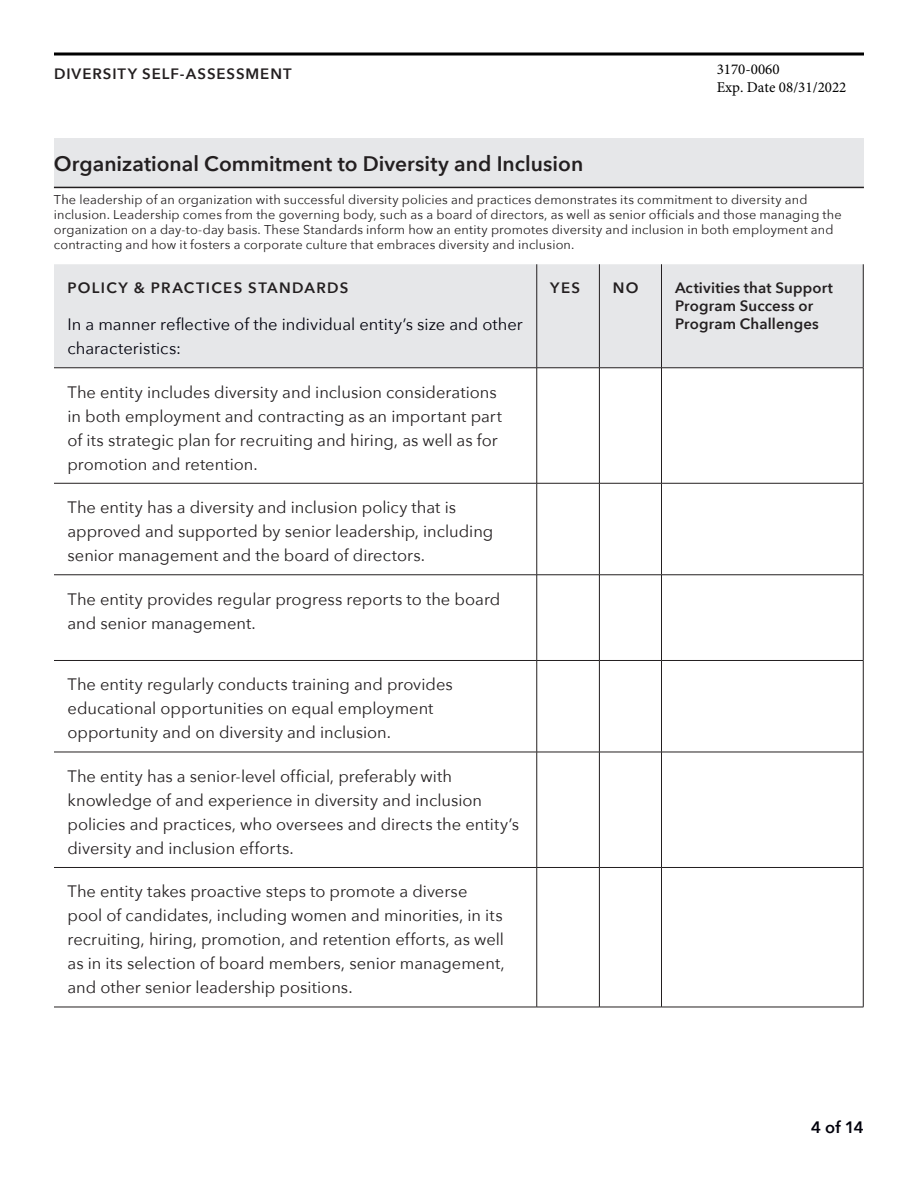
<style>
.page{position:relative;width:918px;height:1188px;background:#fff}
.page>*{position:absolute;margin:0;border:0;box-sizing:border-box;transform-origin:0 0}
.t1{font:600 21px "Avenir Next";color:#231f20}
.t2{font:16.5px/24px "Avenir Next";color:#231f20}
.t3{font:16.5px/24px "Avenir Next";color:#00000b}
.t4{font:600 16.5px "Avenir Next";color:#00000b}
.t5{font:600 15px/18px "Avenir Next";letter-spacing:.01em;color:#231f20}
.t6{font:600 15px "Avenir Next";letter-spacing:.045em;color:#231f20}
.t7{font:600 15px "Avenir Next";letter-spacing:.085em;color:#231f20}
.t8{font:15px/18px "Minion Pro";color:#000}
.t9{font:12.75px/15px "Avenir Next";letter-spacing:.01em;color:#231f20}
.s1{color:#e6e7e9}
</style>
<div class="page">
<svg style="left:54px;top:52px;width:810px;height:4px;background:#3f3f3f"></svg>
<div style="left:54px;top:138px;width:810px;height:49px;background:#e6e7e9"></div>
<hr style="left:54px;top:187px;width:810px;height:1px;background:#231f20">
<div style="left:54px;top:264px;width:809px;height:104px;background:#e6e7e9"></div>
<hr style="left:537px;top:368px;width:1px;height:115px;background:#231f20">
<hr style="left:599px;top:368px;width:1px;height:115px;background:#231f20">
<hr style="left:661px;top:368px;width:1px;height:115px;background:#231f20">
<hr style="left:537px;top:483px;width:1px;height:92px;background:#231f20">
<hr style="left:599px;top:483px;width:1px;height:92px;background:#231f20">
<hr style="left:661px;top:483px;width:1px;height:92px;background:#231f20">
<hr style="left:54px;top:575px;width:483px;height:1px;background:#231f20">
<hr style="left:537px;top:575px;width:62px;height:1px;background:#231f20">
<hr style="left:537px;top:575px;width:1px;height:85px;background:#231f20">
<hr style="left:599px;top:575px;width:63px;height:1px;background:#231f20">
<hr style="left:599px;top:575px;width:1px;height:85px;background:#231f20">
<hr style="left:662px;top:575px;width:201px;height:1px;background:#231f20">
<hr style="left:661px;top:575px;width:1px;height:85px;background:#231f20">
<hr style="left:54px;top:660px;width:483px;height:1px;background:#231f20">
<hr style="left:537px;top:660px;width:62px;height:1px;background:#231f20">
<hr style="left:537px;top:661px;width:1px;height:91px;background:#231f20">
<hr style="left:599px;top:660px;width:63px;height:1px;background:#231f20">
<hr style="left:599px;top:661px;width:1px;height:91px;background:#231f20">
<hr style="left:662px;top:660px;width:201px;height:1px;background:#231f20">
<hr style="left:661px;top:661px;width:1px;height:91px;background:#231f20">
<hr style="left:54px;top:752px;width:483px;height:1px;background:#231f20">
<hr style="left:537px;top:752px;width:62px;height:1px;background:#231f20">
<hr style="left:537px;top:752px;width:1px;height:115px;background:#231f20">
<hr style="left:599px;top:752px;width:63px;height:1px;background:#231f20">
<hr style="left:599px;top:752px;width:1px;height:115px;background:#231f20">
<hr style="left:662px;top:752px;width:201px;height:1px;background:#231f20">
<hr style="left:661px;top:752px;width:1px;height:115px;background:#231f20">
<hr style="left:54px;top:867px;width:483px;height:1px;background:#231f20">
<hr style="left:537px;top:867px;width:62px;height:1px;background:#231f20">
<hr style="left:537px;top:868px;width:1px;height:139px;background:#231f20">
<hr style="left:599px;top:867px;width:63px;height:1px;background:#231f20">
<hr style="left:599px;top:868px;width:1px;height:139px;background:#231f20">
<hr style="left:662px;top:867px;width:201px;height:1px;background:#231f20">
<hr style="left:661px;top:868px;width:1px;height:139px;background:#231f20">
<hr style="left:54px;top:1007px;width:483px;height:1px;background:#231f20">
<hr style="left:537px;top:1007px;width:62px;height:1px;background:#231f20">
<hr style="left:599px;top:1007px;width:63px;height:1px;background:#231f20">
<hr style="left:662px;top:1007px;width:201px;height:1px;background:#231f20">
<hr style="left:54px;top:483px;width:483px;height:1px;background:#231f20">
<hr style="left:537px;top:483px;width:62px;height:1px;background:#231f20">
<hr style="left:599px;top:483px;width:63px;height:1px;background:#231f20">
<hr style="left:662px;top:483px;width:201px;height:1px;background:#231f20">
<hr style="left:863px;top:368px;width:1px;height:115px;background:#231f20">
<hr style="left:863px;top:483px;width:1px;height:92px;background:#231f20">
<hr style="left:863px;top:575px;width:1px;height:85px;background:#231f20">
<hr style="left:863px;top:661px;width:1px;height:91px;background:#231f20">
<hr style="left:863px;top:752px;width:1px;height:115px;background:#231f20">
<hr style="left:863px;top:868px;width:1px;height:139px;background:#231f20">
<hr style="left:537px;top:264px;width:1px;height:104px;background:#231f20">
<hr style="left:599px;top:264px;width:1px;height:104px;background:#231f20">
<hr style="left:661px;top:264px;width:1px;height:104px;background:#231f20">
<hr style="left:863px;top:264px;width:1px;height:104px;background:#231f20">
<hr style="left:54px;top:368px;width:483px;height:1px;background:#231f20">
<hr style="left:537px;top:368px;width:62px;height:1px;background:#231f20">
<hr style="left:599px;top:368px;width:63px;height:1px;background:#231f20">
<hr style="left:662px;top:368px;width:201px;height:1px;background:#231f20">
<p class="t6" style="left:54px;top:61px;width:239px">DIVERSITY SELF-ASSESSMENT</p>
<p class="t1" style="left:54px;top:146px;width:531px">Organizational Commitment to Diversity and Inclusion</p>
<p class="t8" style="left:717px;top:60px;width:131px">3170-0060<br>Exp. Date 08/31/2022</p>
<p class="t9" style="left:54px;top:192px;width:789px">The leadership of an organization with successful diversity policies and practices demonstrates its commitment to diversity and inclusion. Leadership comes from the governing body, such as a board of directors, as well as senior officials and those managing the organization on a day-to-day basis. These Standards inform how an entity promotes diversity and inclusion in both employment and contracting and how it fosters a corporate culture that embraces diversity and inclusion.</p>
<p class="t7" style="left:68px;top:275px;width:303px">POLICY &amp; PRACTICES STANDARDS<span class="s1">L]]</span></p>
<p class="t3" style="left:68px;top:312px;width:457px">In a manner reflective of the individual entity’s size and other characteristics:</p>
<p class="t2" style="left:68px;top:379px;width:436px">The entity includes diversity and inclusion considerations in both employment and contracting as an important part of its strategic plan for recruiting and hiring, as well as for promotion and retention.</p>
<p class="t2" style="left:68px;top:495px;width:427px">The entity has a diversity and inclusion policy that is approved and supported by senior leadership, including senior management and the board of directors.</p>
<p class="t2" style="left:68px;top:586px;width:434px">The entity provides regular progress reports to the board and senior management.</p>
<p class="t2" style="left:68px;top:672px;width:387px">The entity regularly conducts training and provides educational opportunities on equal employment opportunity and on diversity and inclusion.</p>
<p class="t2" style="left:68px;top:764px;width:453px">The entity has a senior-level official, preferably with knowledge of and experience in diversity and inclusion policies and practices, who oversees and directs the entity’s diversity and inclusion efforts.</p>
<p class="t2" style="left:68px;top:879px;width:439px">The entity takes proactive steps to promote a diverse pool of candidates, including women and minorities, in its recruiting, hiring, promotion, and retention efforts, as well as in its selection of board members, senior management, and other senior leadership positions.</p>
<p class="t6" style="left:550px;top:275px;width:37px">YES<span class="s1">.</span></p>
<p class="t5" style="left:675px;top:278px;width:159px;text-indent:-62px">NO<span class="s1">.</span> Activities that Support<br>Program Success or<br>Program Challenges<span class="s1">.</span></p>
<p class="t4" style="left:811px;top:1113px;width:54px">4 of 14</p>
</div>
